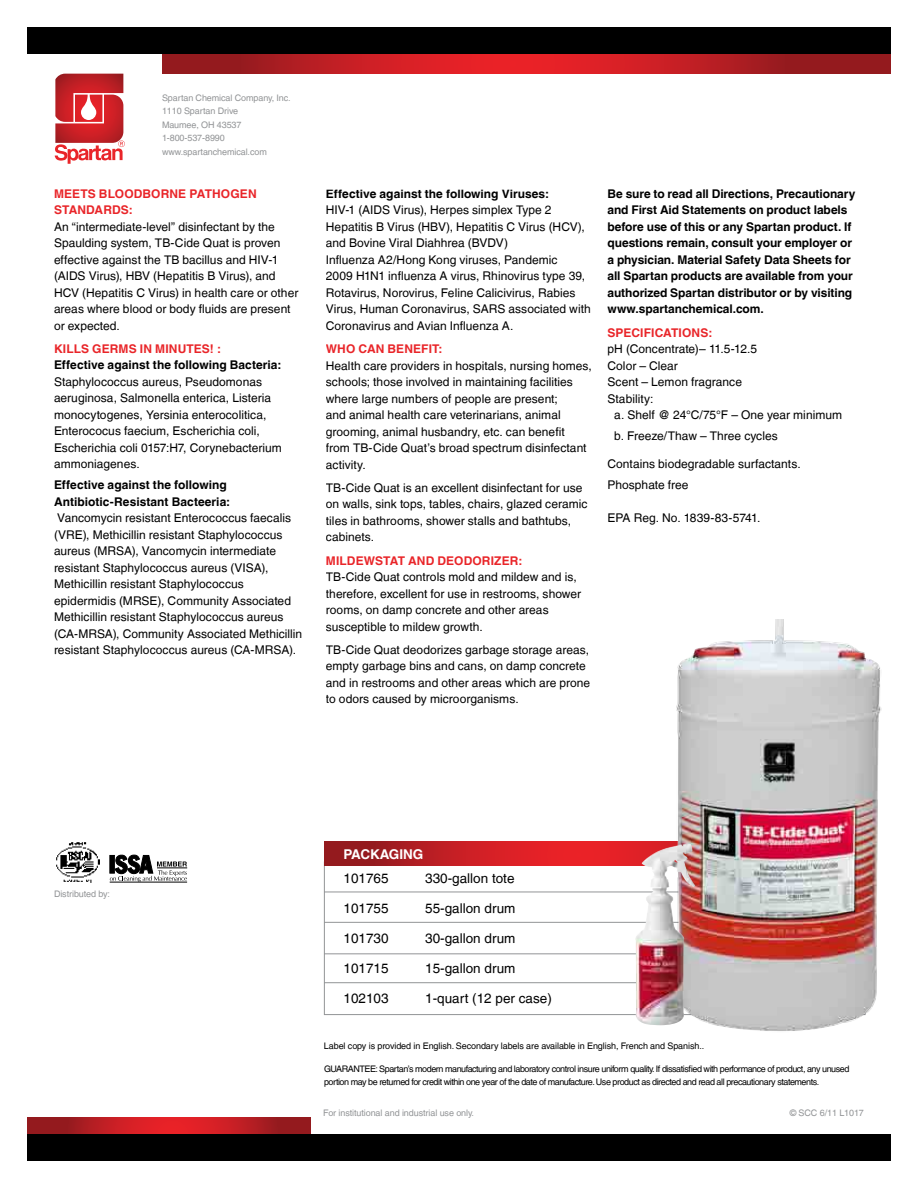
<style>
.page{position:relative;width:918px;height:1188px;background:#fff}
.page>*{position:absolute;margin:0;border:0;box-sizing:border-box;transform-origin:0 0}
.t1{font:13.5px "Helvetica LT";color:#000}
.t2{font:700 13.5px "Helvetica LT";color:#fff}
.t3{font:12px/16.5px "Helvetica LT";letter-spacing:.005em;color:#000}
.t4{font:700 12px/16.5px "Helvetica LT";letter-spacing:-.005em;color:#000}
.t5{font:700 12px/16.5px "Helvetica LT";letter-spacing:.01em;color:#e92529}
.t6{font:9px/13.5px "Helvetica LT";letter-spacing:-.05em;color:#000}
.t7{font:9px/13.5px "Helvetica LT";letter-spacing:-.01em;color:#929496}
.t8{font:9px "Helvetica LT";letter-spacing:-.01em;color:#000}
</style>
<div class="page">
<svg style="left:27px;top:1118px;width:283px;height:16px;background:#bb1d23"></svg>
<svg style="left:162px;top:54px;width:729px;height:20px;background:#bc1e23"></svg>
<div style="left:27px;top:27px;width:864px;height:27px;background:#000"></div>
<div style="left:27px;top:1134px;width:864px;height:27px;background:#000"></div>
<svg style="left:324px;top:841px;width:291px;height:25px;background:#c41e23"></svg>
<hr style="left:324px;top:892px;width:541px;height:1px;background:#929496">
<hr style="left:324px;top:922px;width:541px;height:1px;background:#929496">
<hr style="left:324px;top:953px;width:541px;height:1px;background:#929496">
<hr style="left:324px;top:982px;width:542px;height:1px;background:#929496">
<svg style="left:55px;top:74px;width:70px;height:90px"></svg>
<hr style="left:110px;top:882px;width:77px;height:1px;background:#000">
<svg style="left:110px;top:855px;width:77px;height:27px"></svg>
<img style="left:56px;top:842px;width:44px;height:41px">
<img style="left:615px;top:620px;width:267px;height:411px">
<img style="left:635px;top:843px;width:61px;height:182px">
<p class="t7" style="left:162px;top:91px;width:128px">Spartan Chemical Company, Inc.<br>1110 Spartan Drive<br>Maumee, OH 43537<br>1-800-537-8990 www.spartanchemical.com</p>
<p class="t5" style="left:54px;top:185px;width:204px">MEETS BLOODBORNE PATHOGEN<br>STANDARDS:</p>
<p class="t3" style="left:54px;top:218px;width:246px">An “intermediate-level” disinfectant by the Spaulding system, TB-Cide Quat is proven effective against the TB bacillus and HIV-1 (AIDS Virus), HBV (Hepatitis B Virus), and HCV (Hepatitis C Virus) in health care or other areas where blood or body fluids are present or expected.</p>
<p class="t5" style="left:54px;top:340px;width:169px">KILLS GERMS IN MINUTES! :</p>
<p class="t4" style="left:54px;top:357px;width:229px">Effective against the following Bacteria:</p>
<p class="t3" style="left:54px;top:373px;width:229px">Staphylococcus aureus, Pseudomonas aeruginosa, Salmonella enterica, Listeria monocytogenes, Yersinia enterocolitica, Enterococus faecium, Escherichia coli, Escherichia coli 0157:H7, Corynebacterium ammoniagenes.</p>
<p class="t4" style="left:54px;top:477px;width:178px">Effective against the following<br>Antibiotic-Resistant Bacteeria:</p>
<p class="t3" style="left:54px;top:510px;width:250px">Vancomycin resistant Enterococcus faecalis (VRE), Methicillin resistant Staphylococcus aureus (MRSA), Vancomycin intermediate resistant Staphylococcus aureus (VISA), Methicillin resistant Staphylococcus epidermidis (MRSE), Community Associated Methicillin resistant Staphylococcus aureus (CA-MRSA), Community Associated Methicillin resistant Staphylococcus aureus (CA-MRSA).</p>
<p class="t4" style="left:326px;top:185px;width:225px">Effective against the following Viruses:</p>
<p class="t3" style="left:326px;top:202px;width:266px">HIV-1 (AIDS Virus), Herpes simplex Type 2<br>Hepatitis B Virus (HBV), Hepatitis C Virus (HCV), and Bovine Viral Diahhrea (BVDV)<br>Influenza A2/Hong Kong viruses, Pandemic<br>2009 H1N1 influenza A virus, Rhinovirus type 39, Rotavirus, Norovirus, Feline Calicivirus, Rabies Virus, Human Coronavirus, SARS associated with Coronavirus and Avian Influenza A.</p>
<p class="t5" style="left:326px;top:341px;width:118px">WHO CAN BENEFIT:</p>
<p class="t3" style="left:326px;top:357px;width:268px">Health care providers in hospitals, nursing homes, schools; those involved in maintaining facilities where large numbers of people are present;<br>and animal health care veterinarians, animal grooming, animal husbandry, etc. can benefit<br>from TB-Cide Quat’s broad spectrum disinfectant activity.</p>
<p class="t3" style="left:326px;top:479px;width:263px">TB-Cide Quat is an excellent disinfectant for use on walls, sink tops, tables, chairs, glazed ceramic tiles in bathrooms, shower stalls and bathtubs, cabinets.</p>
<p class="t5" style="left:326px;top:552px;width:198px">MILDEWSTAT AND DEODORIZER:</p>
<p class="t3" style="left:326px;top:569px;width:257px">TB-Cide Quat controls mold and mildew and is, therefore, excellent for use in restrooms, shower rooms, on damp concrete and other areas susceptible to mildew growth.</p>
<p class="t3" style="left:326px;top:641px;width:266px">TB-Cide Quat deodorizes garbage storage areas, empty garbage bins and cans, on damp concrete and in restrooms and other areas which are prone to odors caused by microorganisms.</p>
<p class="t4" style="left:608px;top:185px;width:249px">Be sure to read all Directions, Precautionary and First Aid Statements on product labels before use of this or any Spartan product. If questions remain, consult your employer or a physician. Material Safety Data Sheets for all Spartan products are available from your authorized Spartan distributor or by visiting www.spartanchemical.com.</p>
<p class="t5" style="left:608px;top:324px;width:103px">SPECIFICATIONS:</p>
<p class="t3" style="left:608px;top:341px;width:151px">pH (Concentrate)– 11.5-12.5</p>
<p class="t3" style="left:608px;top:357px;width:72px">Color – Clear</p>
<p class="t3" style="left:608px;top:374px;width:136px">Scent – Lemon fragrance</p>
<p class="t3" style="left:608px;top:390px;width:47px">Stability:</p>
<p class="t3" style="left:614px;top:407px;width:229px">a. Shelf @ 24°C/75°F – One year minimum</p>
<p class="t3" style="left:614px;top:428px;width:165px">b. Freeze/Thaw – Three cycles</p>
<p class="t3" style="left:608px;top:453px;width:195px;line-height:21px">Contains biodegradable surfactants.<br>Phosphate free</p>
<p class="t3" style="left:608px;top:510px;width:154px">EPA Reg. No. 1839-83-5741.</p>
<p class="t7" style="left:54px;top:888px;width:58px">Distributed by:</p>
<p class="t2" style="left:344px;top:846px;width:81px">PACKAGING</p>
<p class="t1" style="left:344px;top:870px;width:47px">101765</p>
<p class="t1" style="left:344px;top:900px;width:47px">101755</p>
<p class="t1" style="left:344px;top:930px;width:47px">101730</p>
<p class="t1" style="left:344px;top:960px;width:47px">101715</p>
<p class="t1" style="left:344px;top:990px;width:47px">102103</p>
<p class="t1" style="left:425px;top:870px;width:91px">330-gallon tote</p>
<p class="t1" style="left:425px;top:900px;width:92px">55-gallon drum</p>
<p class="t1" style="left:425px;top:930px;width:92px">30-gallon drum</p>
<p class="t1" style="left:425px;top:960px;width:92px">15-gallon drum</p>
<p class="t1" style="left:425px;top:990px;width:128px">1-quart (12 per case)</p>
<p class="t8" style="left:324px;top:1041px;width:382px">Label copy is provided in English. Secondary labels are available in English, French and Spanish..</p>
<p class="t6" style="left:324px;top:1062px;width:527px">GUARANTEE: Spartan’s modern manufacturing and laboratory control insure uniform quality. If dissatisfied with performance of product, any unused portion may be returned for credit within one year of the date of manufacture. Use product as directed and read all precautionary statements.</p>
<p class="t7" style="left:323px;top:1107px;width:152px">For institutional and industrial use only.</p>
<p class="t7" style="left:790px;top:1107px;width:76px">© SCC 6/11 L1017</p>
</div>
